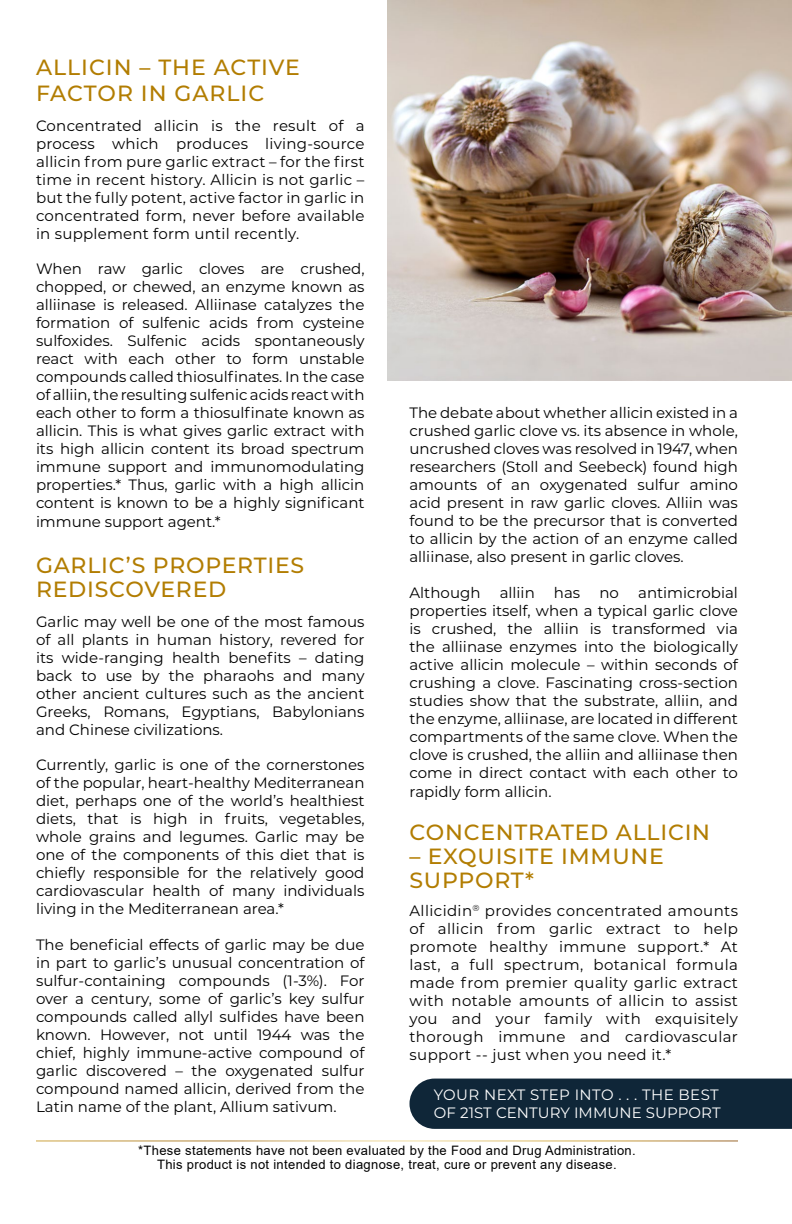
<style>
.page{position:relative;width:792px;height:1224px;background:#fff}
.page>*{position:absolute;margin:0;border:0;box-sizing:border-box;transform-origin:0 0}
.t1{font:500 22px/24px "Montserrat";letter-spacing:.035em;color:#b27d02}
.t2{font:15px/18px "Montserrat";color:#000;text-align:justify}
.t3{font:15px/18px "Montserrat";letter-spacing:.005em;color:#fff}
.t4{font:13px/14px "Arial";letter-spacing:.025em;color:#000;text-align:center}
</style>
<div class="page">
<img style="left:387px;top:0;width:405px;height:381px">
<div style="left:410px;top:1079px;width:382px;height:50px;background:#0f2638"></div>
<h1 class="t1" style="left:36px;top:54px;width:266px;line-height:26px">ALLICIN – THE ACTIVE<br>FACTOR IN GARLIC</h1>
<p class="t2" style="left:36px;top:116px;width:330px">Concentrated allicin is the result of a process which produces living-source allicin from pure garlic extract – for the first time in recent history. Allicin is not garlic – but the fully potent, active factor in garlic in concentrated form, never before available in supplement form until recently.</p>
<p class="t2" style="left:36px;top:259px;width:330px">When raw garlic cloves are crushed, chopped, or chewed, an enzyme known as alliinase is released. Alliinase catalyzes the formation of sulfenic acids from cysteine sulfoxides. Sulfenic acids spontaneously react with each other to form unstable compounds called thiosulfinates. In the case of alliin, the resulting sulfenic acids react with each other to form a thiosulfinate known as allicin. This is what gives garlic extract with its high allicin content its broad spectrum immune support and immunomodulating properties.* Thus, garlic with a high allicin content is known to be a highly significant immune support agent.*</p>
<h1 class="t1" style="left:36px;top:553px;width:270px">GARLIC’S PROPERTIES<br>REDISCOVERED</h1>
<p class="t2" style="left:36px;top:612px;width:330px">Garlic may well be one of the most famous of all plants in human history, revered for its wide-ranging health benefits – dating back to use by the pharaohs and many other ancient cultures such as the ancient Greeks, Romans, Egyptians, Babylonians and Chinese civilizations.</p>
<p class="t2" style="left:36px;top:755px;width:330px">Currently, garlic is one of the cornerstones of the popular, heart-healthy Mediterranean diet, perhaps one of the world’s healthiest diets, that is high in fruits, vegetables, whole grains and legumes. Garlic may be one of the components of this diet that is chiefly responsible for the relatively good cardiovascular health of many individuals living in the Mediterranean area.*</p>
<p class="t2" style="left:36px;top:935px;width:330px">The beneficial effects of garlic may be due in part to garlic’s unusual concentration of sulfur-containing compounds (1-3%). For over a century, some of garlic’s key sulfur compounds called allyl sulfides have been known. However, not until 1944 was the chief, highly immune-active compound of garlic discovered – the oxygenated sulfur compound named allicin, derived from the Latin name of the plant, Allium sativum.</p>
<p class="t2" style="left:410px;top:403px;width:330px">The debate about whether allicin existed in a crushed garlic clove vs. its absence in whole, uncrushed cloves was resolved in 1947, when researchers (Stoll and Seebeck) found high amounts of an oxygenated sulfur amino acid present in raw garlic cloves. Alliin was found to be the precursor that is converted to allicin by the action of an enzyme called alliinase, also present in garlic cloves.</p>
<p class="t2" style="left:410px;top:583px;width:73px">Although</p>
<p class="t2" style="left:500px;top:583px;width:37px">alliin</p>
<p class="t2" style="left:554px;top:583px;width:28px">has</p>
<p class="t2" style="left:599px;top:583px;width:21px">no</p>
<p class="t2" style="left:410px;top:583px;width:330px;text-indent:229px">antimicrobial properties itself, when a typical garlic clove is crushed, the alliin is transformed via the alliinase enzymes into the biologically active allicin molecule – within seconds of crushing a clove. Fascinating cross-section studies show that the substrate, alliin, and the enzyme, alliinase, are located in different compartments of the same clove. When the clove is crushed, the alliin and alliinase then come in direct contact with each other to rapidly form allicin.</p>
<h1 class="t1" style="left:410px;top:819px;width:302px">CONCENTRATED ALLICIN</h1>
<h1 class="t1" style="left:410px;top:843px;width:256px">– EXQUISITE IMMUNE<br>SUPPORT*</h1>
<p class="t2" style="left:410px;top:901px;width:330px">Allicidin<sup>®</sup> provides concentrated amounts of allicin from garlic extract to help promote healthy immune support.* At last, a full spectrum, botanical formula made from premier quality garlic extract with notable amounts of allicin to assist you and your family with exquisitely thorough immune and cardiovascular support -- just when you need it.*</p>
<p class="t3" style="left:434px;top:1085px;width:288px">YOUR NEXT STEP INTO . . . THE BEST<br>OF 21ST CENTURY IMMUNE SUPPORT</p>
<p class="t4" style="left:138px;top:1143px;width:499px">*These statements have not been evaluated by the Food and Drug Administration.<br>This product is not intended to diagnose, treat, cure or prevent any disease.</p>
</div>
